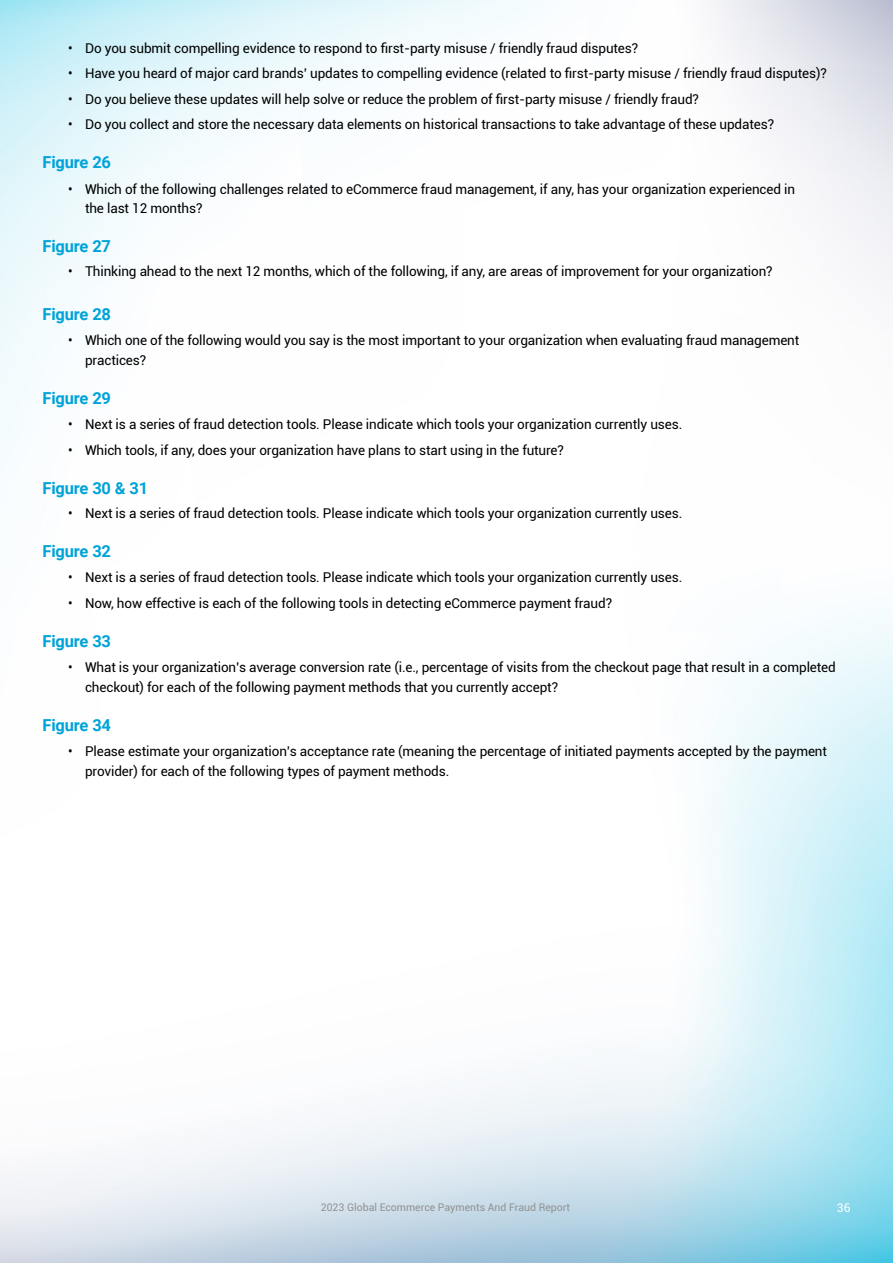
<style>
.page{position:relative;width:893px;height:1263px;background:#fff}
.page>*{position:absolute;margin:0;border:0;box-sizing:border-box;transform-origin:0 0}
.t1{font:700 16.5px "Roboto";letter-spacing:-.01em;color:#00a3d8}
.t2{font:13.5px/19.5px "Roboto";letter-spacing:-.01em;color:#000}
.t3{font:12px "Roboto";color:#fff}
.t4{font:10.5px "Roboto";color:#929292}
</style>
<div class="page">
<img style="left:0;top:0;width:893px;height:1263px">
<p class="t2" style="left:68px;top:38px;width:572px">• Do you submit compelling evidence to respond to first-party misuse / friendly fraud disputes?</p>
<p class="t2" style="left:68px;top:63px;width:760px">• Have you heard of major card brands’ updates to compelling evidence (related to first-party misuse / friendly fraud disputes)?</p>
<p class="t2" style="left:68px;top:89px;width:632px">• Do you believe these updates will help solve or reduce the problem of first-party misuse / friendly fraud?</p>
<p class="t2" style="left:68px;top:114px;width:708px">• Do you collect and store the necessary data elements on historical transactions to take advantage of these updates?</p>
<p class="t1" style="left:43px;top:151px;width:70px">Figure 26</p>
<p class="t2" style="left:85px;top:179px;width:712px;text-indent:-17px">• Which of the following challenges related to eCommerce fraud management, if any, has your organization experienced in the last 12 months?</p>
<p class="t1" style="left:43px;top:235px;width:70px">Figure 27</p>
<p class="t2" style="left:68px;top:261px;width:706px">• Thinking ahead to the next 12 months, which of the following, if any, are areas of improvement for your organization?</p>
<p class="t1" style="left:43px;top:302px;width:70px">Figure 28</p>
<p class="t2" style="left:85px;top:330px;width:716px;text-indent:-17px">• Which one of the following would you say is the most important to your organization when evaluating fraud management practices?</p>
<p class="t1" style="left:43px;top:386px;width:70px">Figure 29</p>
<p class="t2" style="left:68px;top:414px;width:616px">• Next is a series of fraud detection tools. Please indicate which tools your organization currently uses.</p>
<p class="t2" style="left:68px;top:440px;width:497px">• Which tools, if any, does your organization have plans to start using in the future?</p>
<p class="t1" style="left:43px;top:476px;width:107px">Figure 30 &amp; 31</p>
<p class="t2" style="left:68px;top:503px;width:616px">• Next is a series of fraud detection tools. Please indicate which tools your organization currently uses.</p>
<p class="t1" style="left:43px;top:539px;width:70px">Figure 32</p>
<p class="t2" style="left:68px;top:567px;width:616px">• Next is a series of fraud detection tools. Please indicate which tools your organization currently uses.</p>
<p class="t2" style="left:68px;top:593px;width:546px">• Now, how effective is each of the following tools in detecting eCommerce payment fraud?</p>
<p class="t1" style="left:43px;top:629px;width:70px">Figure 33</p>
<p class="t2" style="left:85px;top:657px;width:752px;text-indent:-17px">• What is your organization’s average conversion rate (i.e., percentage of visits from the checkout page that result in a completed checkout) for each of the following payment methods that you currently accept?</p>
<p class="t1" style="left:43px;top:713px;width:70px">Figure 34</p>
<p class="t2" style="left:85px;top:741px;width:743px;text-indent:-17px">• Please estimate your organization’s acceptance rate (meaning the percentage of initiated payments accepted by the payment provider) for each of the following types of payment methods.</p>
<p class="t4" style="left:321px;top:1200px;width:251px">2023 Global Ecommerce Payments And Fraud Report</p>
<p class="t3" style="left:837px;top:1200px;width:15px">36</p>
</div>
